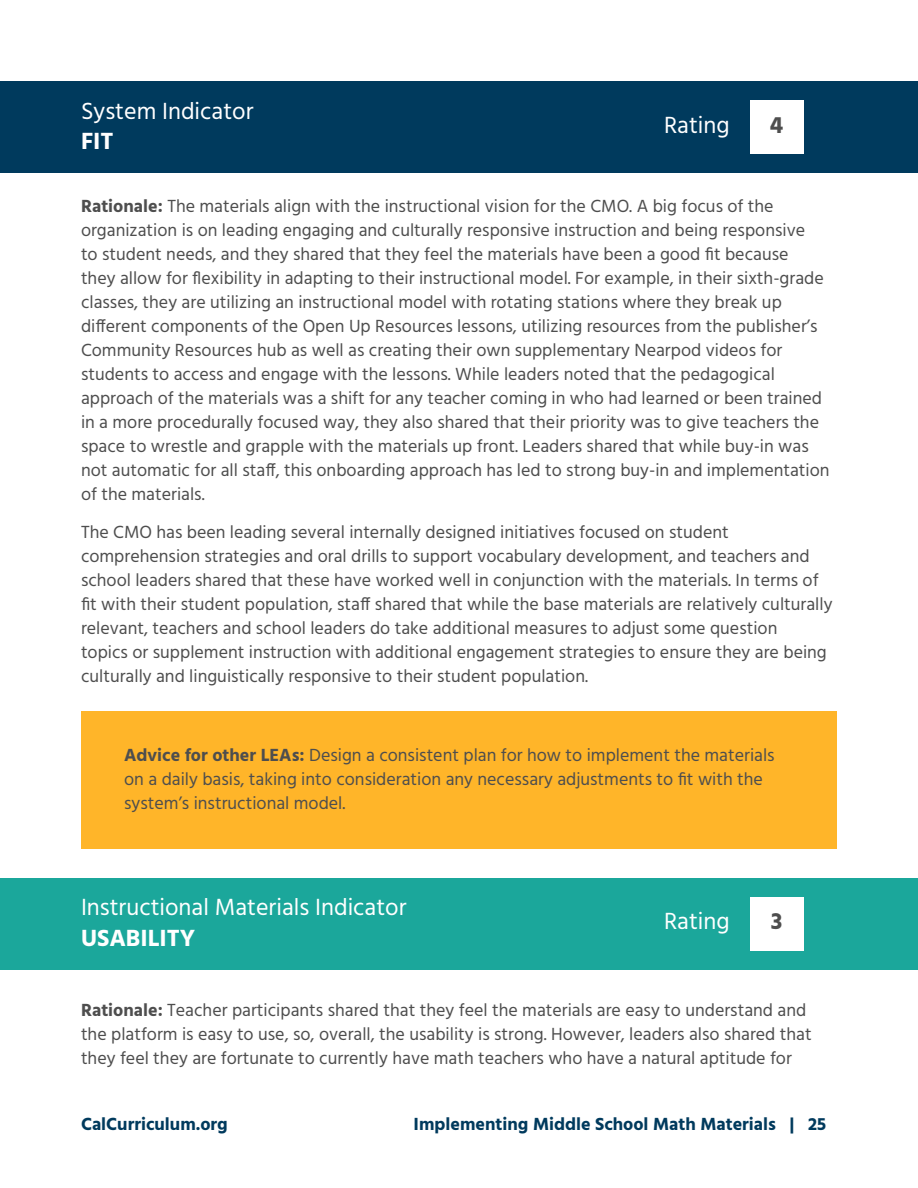
<style>
.page{position:relative;width:918px;height:1188px;background:#fff}
.page>*{position:absolute;margin:0;border:0;box-sizing:border-box;transform-origin:0 0}
.t1{font:24px "Hind";color:#fff}
.t2{font:700 24px "Hind";color:#fff}
.t3{font:700 24px "Hind";color:#4e4e4e}
.t4{font:18px/24px "Hind";color:#4e4e4e}
.t5{font:700 18px "Hind";color:#003a5d}
.s1{font-weight:700}
</style>
<div class="page">
<div style="left:0;top:81px;width:918px;height:92px;background:#003a5d"></div>
<div style="left:750px;top:100px;width:54px;height:54px;background:#fff"></div>
<div style="left:81px;top:712px;width:756px;height:137px;background:#ffb529"></div>
<div style="left:0;top:878px;width:918px;height:91px;background:#1ba79b"></div>
<div style="left:750px;top:897px;width:54px;height:54px;background:#fff"></div>
<h1 class="t1" style="left:81px;top:95px;width:174px">System Indicator</h1>
<h1 class="t2" style="left:81px;top:127px;width:34px">FIT</h1>
<h1 class="t1" style="left:664px;top:109px;width:67px">Rating</h1>
<h1 class="t3" style="left:770px;top:110px;width:15px">4</h1>
<p class="t4" style="left:81px;top:195px;width:750px"><span class="s1">Rationale:</span> The materials align with the instructional vision for the CMO. A big focus of the organization is on leading engaging and culturally responsive instruction and being responsive<br>to student needs, and they shared that they feel the materials have been a good fit because<br>they allow for flexibility in adapting to their instructional model. For example, in their sixth-grade classes, they are utilizing an instructional model with rotating stations where they break up different components of the Open Up Resources lessons, utilizing resources from the publisher’s Community Resources hub as well as creating their own supplementary Nearpod videos for students to access and engage with the lessons. While leaders noted that the pedagogical approach of the materials was a shift for any teacher coming in who had learned or been trained in a more procedurally focused way, they also shared that their priority was to give teachers the space to wrestle and grapple with the materials up front. Leaders shared that while buy-in was not automatic for all staff, this onboarding approach has led to strong buy-in and implementation of the materials.</p>
<p class="t4" style="left:81px;top:521px;width:753px">The CMO has been leading several internally designed initiatives focused on student comprehension strategies and oral drills to support vocabulary development, and teachers and school leaders shared that these have worked well in conjunction with the materials. In terms of fit with their student population, staff shared that while the base materials are relatively culturally relevant, teachers and school leaders do take additional measures to adjust some question<br>topics or supplement instruction with additional engagement strategies to ensure they are being culturally and linguistically responsive to their student population.</p>
<p class="t4" style="left:124px;top:744px;width:652px"><span class="s1">Advice for other LEAs:</span> Design a consistent plan for how to implement the materials on a daily basis, taking into consideration any necessary adjustments to fit with the system’s instructional model.</p>
<h1 class="t1" style="left:81px;top:891px;width:327px">Instructional Materials Indicator</h1>
<h1 class="t2" style="left:81px;top:924px;width:116px">USABILITY</h1>
<h1 class="t1" style="left:664px;top:905px;width:67px">Rating</h1>
<h1 class="t3" style="left:771px;top:907px;width:13px">3</h1>
<p class="t4" style="left:81px;top:998px;width:732px"><span class="s1">Rationale:</span> Teacher participants shared that they feel the materials are easy to understand and the platform is easy to use, so, overall, the usability is strong. However, leaders also shared that they feel they are fortunate to currently have math teachers who have a natural aptitude for</p>
<p class="t5" style="left:81px;top:1113px;width:148px">CalCurriculum.org</p>
<p class="t5" style="left:414px;top:1113px;width:414px">Implementing Middle School Math Materials | 25</p>
</div>
